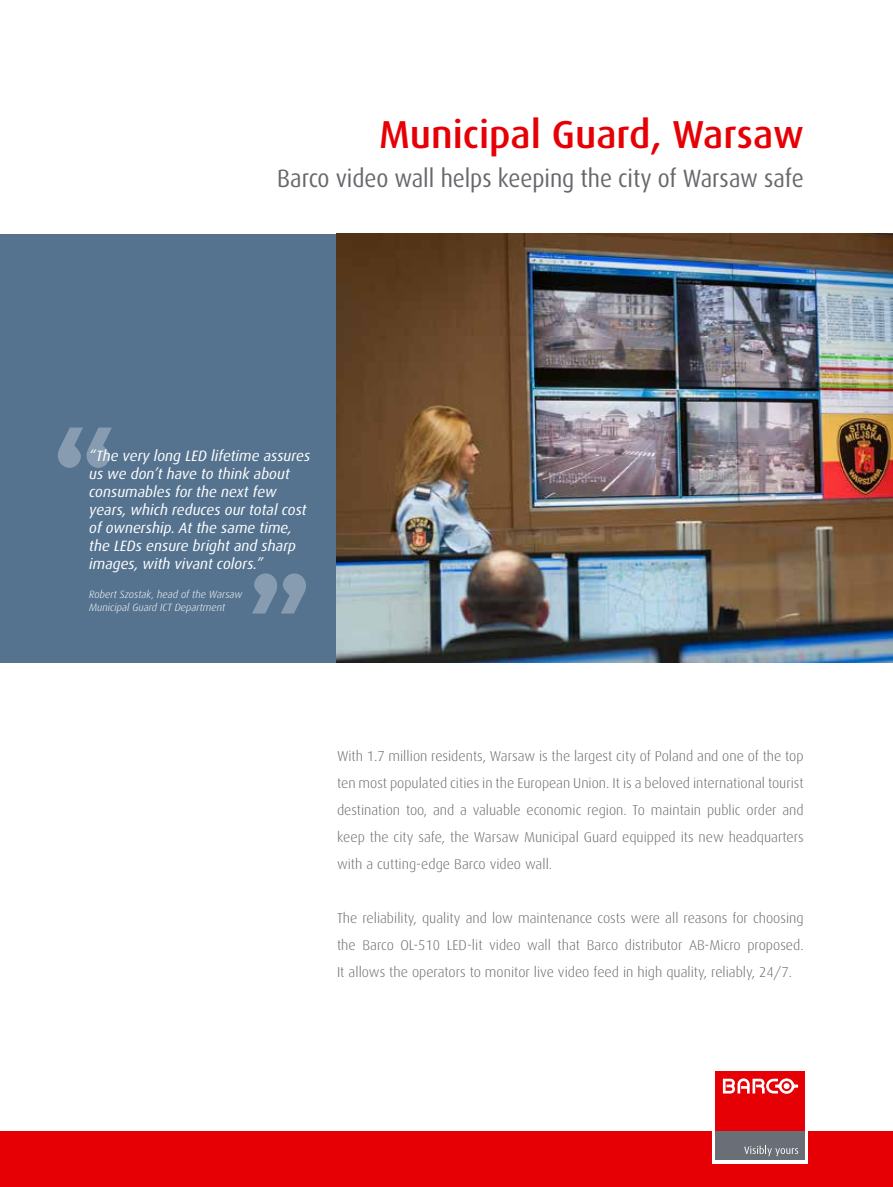
<style>
.page{position:relative;width:893px;height:1187px;background:#fff}
.page>*{position:absolute;margin:0;border:0;box-sizing:border-box;transform-origin:0 0}
.t1{font:500 39px "Dax";color:#e60005}
.t2{font:25.05px "Dax";letter-spacing:-.005em;color:#68676c;scale:.92 1}
.t3{font:italic 15px/18px "Dax Pro";color:#fff}
.t4{font:300 14.25px/27px "Dax";color:#68676c;text-align:justify}
.t5{font:italic 300 10.5px/12.6px "Dax Pro";color:#fff}
</style>
<div class="page">
<div style="left:0;top:1130px;width:893px;height:56px;background:#e60005"></div>
<div style="left:712px;top:1067px;width:95px;height:96px;background:#fff"></div>
<div style="left:715px;top:1130px;width:89px;height:30px;background:#6a6f77"></div>
<div style="left:715px;top:1070px;width:89px;height:60px;background:#e60005"></div>
<svg style="left:744px;top:1145px;width:54px;height:11px"></svg>
<svg style="left:723px;top:1078px;width:75px;height:15px"></svg>
<div style="left:0;top:234px;width:348px;height:428px;background:#55738f"></div>
<img style="left:337px;top:234px;width:556px;height:428px">
<svg style="left:252px;top:573px;width:54px;height:40px"></svg>
<svg style="left:58px;top:427px;width:54px;height:41px"></svg>
<h1 class="t1" style="left:379px;top:112px;width:426px">Municipal Guard, Warsaw</h1>
<h2 class="t2" style="left:277px;top:165px;width:574px">Barco video wall helps keeping the city of Warsaw safe</h2>
<p class="t3" style="left:89px;top:447px;width:222px">“The very long LED lifetime assures us we don’t have to think about consumables for the next few years, which reduces our total cost of ownership. At the same time, the LEDs ensure bright and sharp images, with vivant colors.”</p>
<p class="t5" style="left:89px;top:588px;width:155px">Robert Szostak, head of the Warsaw<br>Municipal Guard ICT Department</p>
<p class="t4" style="left:337px;top:742px;width:468px">With 1.7 million residents, Warsaw is the largest city of Poland and one of the top ten most populated cities in the European Union. It is a beloved international tourist destination too, and a valuable economic region. To maintain public order and keep the city safe, the Warsaw Municipal Guard equipped its new headquarters with a cutting-edge Barco video wall.</p>
<p class="t4" style="left:337px;top:904px;width:468px">The reliability, quality and low maintenance costs were all reasons for choosing the Barco OL-510 LED-lit video wall that Barco distributor AB-Micro proposed.<br>It allows the operators to monitor live video feed in high quality, reliably, 24/7.</p>
</div>
